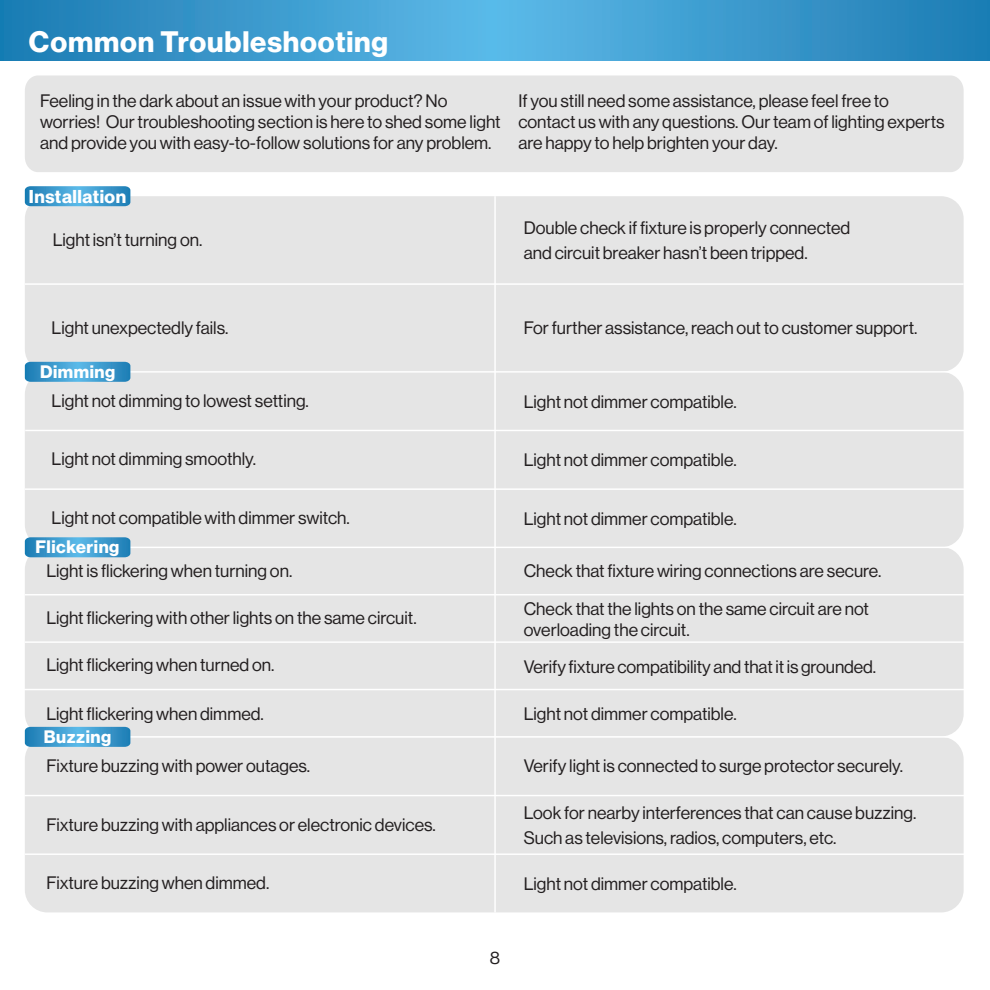
<style>
.page{position:relative;width:990px;height:990px;background:#fff}
.page>*{position:absolute;margin:0;border:0;box-sizing:border-box;transform-origin:0 0}
.t1{font:29px "N Haas Grotesk DS Pro 75 Bd";letter-spacing:.03em;color:#fff}
.t2{font:18.25px "N Haas Grotesk DS Pro 75 Bd";letter-spacing:.03em;color:#fff}
.t3{font:17.75px/21.2px "N Haas Grotesk DS Pro 55 Rg";color:#231f20}
.t4{font:17.75px "N Haas Grotesk DS Pro 75 Bd";letter-spacing:.03em;color:#fff}
</style>
<div class="page">
<div style="left:25px;top:196px;width:939px;height:176px;background:#e5e5e5;border-radius:22px"></div>
<div style="left:25px;top:372px;width:939px;height:175px;background:#e5e5e5;border-radius:22px"></div>
<div style="left:25px;top:547px;width:939px;height:189px;background:#e5e5e5;border-radius:22px"></div>
<div style="left:25px;top:737px;width:939px;height:175px;background:#e5e5e5;border-radius:22px"></div>
<div style="left:25px;top:75px;width:939px;height:97px;background:#e5e5e5"></div>
<svg style="left:25px;top:186px;width:105px;height:20px;background:#3f9bce"></svg>
<hr style="left:25px;top:283px;width:939px;height:2px;background:#fff">
<hr style="left:494px;top:196px;width:2px;height:716px;background:#fff">
<hr style="left:25px;top:430px;width:941px;height:1px;background:#fff">
<hr style="left:25px;top:371px;width:940px;height:2px;background:#fff">
<hr style="left:24px;top:795px;width:941px;height:1px;background:#fff">
<hr style="left:25px;top:488px;width:940px;height:2px;background:#fff">
<hr style="left:25px;top:853px;width:940px;height:2px;background:#fff">
<hr style="left:19px;top:736px;width:941px;height:2px;background:#fff">
<hr style="left:24px;top:689px;width:941px;height:1px;background:#fff">
<hr style="left:25px;top:641px;width:940px;height:2px;background:#fff">
<hr style="left:25px;top:594px;width:940px;height:1px;background:#fff">
<hr style="left:22px;top:547px;width:940px;height:1px;background:#fff">
<svg style="left:0;top:0;width:990px;height:61px;background:#3b99cd"></svg>
<svg style="left:25px;top:362px;width:105px;height:20px;background:#3e9bcd"></svg>
<svg style="left:25px;top:537px;width:105px;height:20px;background:#3f9bce"></svg>
<svg style="left:25px;top:727px;width:105px;height:20px;background:#3e9bcd"></svg>
<p class="t1" style="left:29px;top:25px;width:361px">Common Troubleshooting</p>
<p class="t3" style="left:40px;top:90px;width:462px">Feeling in the dark about an issue with your product? No worries! Our troubleshooting section is here to shed some light and provide you with easy-to-follow solutions for any problem.</p>
<p class="t2" style="left:29px;top:186px;width:99px">Installation</p>
<p class="t3" style="left:53px;top:230px;width:151px">Light isn’t turning on.</p>
<p class="t3" style="left:518px;top:90px;width:372px">If you still need some assistance, please feel free to</p>
<p class="t3" style="left:518px;top:112px;width:428px">contact us with any questions. Our team of lighting experts are happy to help brighten your day.</p>
<p class="t3" style="left:524px;top:215px;width:328px;line-height:25px">Double check if fixture is properly connected and circuit breaker hasn’t been tripped.</p>
<p class="t3" style="left:52px;top:317px;width:178px">Light unexpectedly fails.</p>
<p class="t4" style="left:40px;top:361px;width:77px">Dimming</p>
<p class="t3" style="left:52px;top:390px;width:259px">Light not dimming to lowest setting.</p>
<p class="t3" style="left:52px;top:449px;width:206px">Light not dimming smoothly.</p>
<p class="t3" style="left:52px;top:507px;width:300px">Light not compatible with dimmer switch.</p>
<p class="t4" style="left:35px;top:537px;width:85px">Flickering</p>
<p class="t3" style="left:524px;top:317px;width:395px">For further assistance, reach out to customer support.</p>
<p class="t3" style="left:524px;top:391px;width:214px">Light not dimmer compatible.</p>
<p class="t3" style="left:524px;top:450px;width:214px">Light not dimmer compatible.</p>
<p class="t3" style="left:524px;top:508px;width:214px">Light not dimmer compatible.</p>
<p class="t3" style="left:46px;top:560px;width:247px">Light is flickering when turning on.</p>
<p class="t3" style="left:524px;top:560px;width:359px">Check that fixture wiring connections are secure.</p>
<p class="t3" style="left:46px;top:608px;width:372px">Light flickering with other lights on the same circuit.</p>
<p class="t3" style="left:524px;top:598px;width:347px">Check that the lights on the same circuit are not</p>
<p class="t3" style="left:524px;top:619px;width:168px">overloading the circuit.</p>
<p class="t3" style="left:46px;top:654px;width:230px">Light flickering when turned on.</p>
<p class="t3" style="left:46px;top:703px;width:219px">Light flickering when dimmed.</p>
<p class="t3" style="left:524px;top:703px;width:214px">Light not dimmer compatible.</p>
<p class="t3" style="left:524px;top:656px;width:354px">Verify fixture compatibility and that it is grounded.</p>
<p class="t4" style="left:44px;top:727px;width:69px">Buzzing</p>
<p class="t3" style="left:46px;top:756px;width:265px">Fixture buzzing with power outages.</p>
<p class="t3" style="left:524px;top:756px;width:381px">Verify light is connected to surge protector securely.</p>
<p class="t3" style="left:46px;top:814px;width:391px">Fixture buzzing with appliances or electronic devices.</p>
<p class="t3" style="left:46px;top:872px;width:224px">Fixture buzzing when dimmed.</p>
<p class="t3" style="left:490px;top:947px;width:12px">8</p>
<p class="t3" style="left:524px;top:802px;width:394px">Look for nearby interferences that can cause buzzing.</p>
<p class="t3" style="left:524px;top:827px;width:314px">Such as televisions, radios, computers, etc.</p>
<p class="t3" style="left:524px;top:873px;width:214px">Light not dimmer compatible.</p>
</div>
